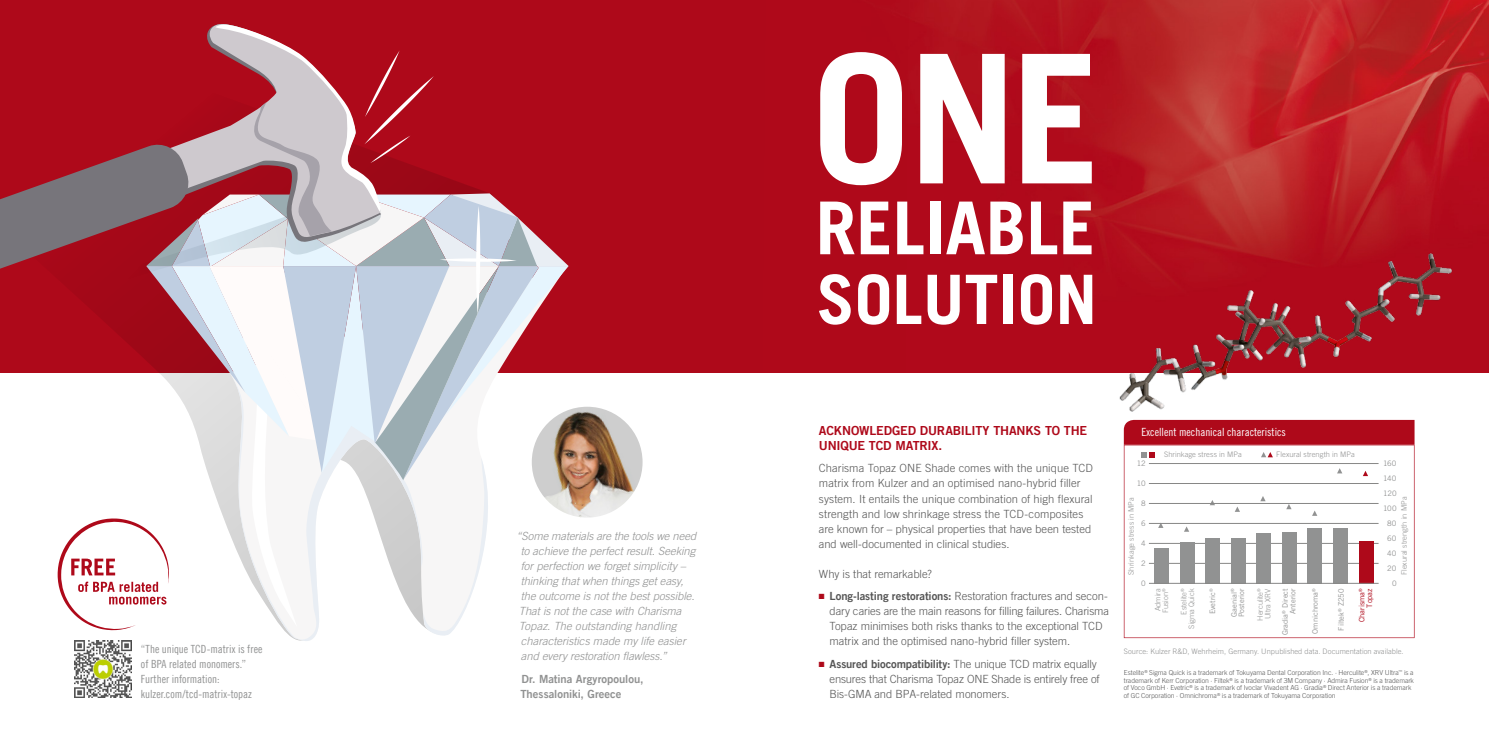
<style>
.page{position:relative;width:1489px;height:745px;background:#fff}
.page>*{position:absolute;margin:0;border:0;box-sizing:border-box;transform-origin:0 0}
.t1{font:700 179.12px "Trade Gothic LT Com";color:#fff}
.t2{font:700 72.88px "Trade Gothic LT Com";color:#fff}
.t3{font:700 68.12px "Trade Gothic LT Com";color:#fff}
.t4{font:12.5px/15px "Trade Gothic LT Com Bd 2";letter-spacing:-.015em;color:#ae091a}
.t5{font:300 11.25px/15px "Trade Gothic LT Com";color:#565656}
.t6{font:italic 300 11.25px/15px "Trade Gothic LT Com";letter-spacing:-.005em;color:#919292}
.t7{font:11.25px/15px "Trade Gothic LT Com Cn 18";color:#919292}
.t8{font:11.25px/15px "Trade Gothic LT Com Bd 2";color:#919292}
.t9{font:11.25px "Trade Gothic LT Com Cn 18";color:#fff}
.t10{font:300 7.5px/7.5px "Trade Gothic LT Com";letter-spacing:.005em;color:#919292}
.t11{font:7.5px/7.5px "Trade Gothic LT Com";color:#919292}
.t12{font:7.5px/7.5px "Trade Gothic LT Com";color:#ae091a;text-align:right}
.t13{font:300 6.88px/7.5px "Trade Gothic LT Com";letter-spacing:-.005em;color:#565656}
.s1{color:#ae091a}
.s2{font-family:"Trade Gothic LT Com Bd 2";font-weight:400}
</style>
<div class="page">
<div style="left:0;top:0;width:1488px;height:372px;background:#ae091a"></div>
<img style="left:927px;top:0;width:561px;height:251px">
<img style="left:74px;top:641px;width:57px;height:56px">
<img style="left:1115px;top:251px;width:338px;height:161px">
<img style="left:531px;top:406px;width:111px;height:111px;border-radius:55px">
<svg style="left:1123px;top:444px;width:291px;height:193px"></svg>
<div style="left:1123px;top:419px;width:291px;height:25px;background:#ae091a"></div>
<svg style="left:1141px;top:452px;width:13px;height:5px"></svg>
<svg style="left:1158px;top:523px;width:5px;height:4px"></svg>
<svg style="left:1183px;top:526px;width:6px;height:5px"></svg>
<svg style="left:1209px;top:499px;width:5px;height:6px"></svg>
<svg style="left:1234px;top:506px;width:5px;height:5px"></svg>
<svg style="left:1260px;top:495px;width:5px;height:6px"></svg>
<svg style="left:1286px;top:504px;width:5px;height:5px"></svg>
<svg style="left:1311px;top:510px;width:6px;height:5px"></svg>
<svg style="left:1336px;top:468px;width:6px;height:5px"></svg>
<svg style="left:1362px;top:470px;width:5px;height:6px"></svg>
<svg style="left:1260px;top:451px;width:12px;height:6px"></svg>
<hr style="left:1148px;top:463px;width:230px;height:1px;background:#878786">
<hr style="left:1148px;top:483px;width:230px;height:1px;background:#878786">
<hr style="left:1148px;top:503px;width:230px;height:1px;background:#878786">
<hr style="left:1148px;top:522px;width:230px;height:1px;background:#878786">
<hr style="left:1148px;top:542px;width:230px;height:1px;background:#878786">
<hr style="left:1148px;top:562px;width:230px;height:1px;background:#878786">
<div style="left:1358px;top:540px;width:14px;height:43px;background:#ae091a"></div>
<div style="left:1333px;top:527px;width:14px;height:56px;background:#919292"></div>
<div style="left:1307px;top:527px;width:14px;height:56px;background:#919292"></div>
<div style="left:1281px;top:531px;width:15px;height:52px;background:#919292"></div>
<div style="left:1256px;top:532px;width:14px;height:51px;background:#919292"></div>
<div style="left:1231px;top:538px;width:14px;height:45px;background:#919292"></div>
<div style="left:1205px;top:538px;width:14px;height:45px;background:#919292"></div>
<div style="left:1179px;top:542px;width:15px;height:41px;background:#919292"></div>
<div style="left:1154px;top:547px;width:14px;height:36px;background:#919292"></div>
<hr style="left:1148px;top:582px;width:230px;height:1px;background:#878786">
<svg style="left:0;top:25px;width:568px;height:615px"></svg>
<p class="t7" style="left:141px;top:640px;width:123px">“The unique TCD-matrix is free of BPA related monomers.”<br>Further information: kulzer.com/tcd-matrix-topaz</p>
<p class="t6" style="left:516px;top:528px;width:181px">“Some materials are the tools we need to achieve the perfect result. Seeking for perfection we forget simplicity – thinking that when things get easy, the outcome is not the best possible.<br>That is not the case with Charisma Topaz. The outstanding handling characteristics made my life easier and every restoration flawless.”</p>
<p class="t8" style="left:520px;top:670px;width:125px">Dr. Matina Argyropoulou,<br>Thessaloniki, Greece</p>
<h1 class="t1" style="left:811px;top:9px;width:291px">ONE</h1>
<h2 class="t2" style="left:815px;top:183px;width:281px">RELIABLE</h2>
<h3 class="t3" style="left:816px;top:257px;width:282px">SOLUTION</h3>
<p class="t4" style="left:819px;top:422px;width:270px">ACKNOWLEDGED DURABILITY THANKS TO THE<br>UNIQUE TCD MATRIX.</p>
<p class="t5" style="left:819px;top:460px;width:275px">Charisma Topaz ONE Shade comes with the unique TCD matrix from Kulzer and an optimised nano-hybrid filler system. It entails the unique combination of high flexural strength and low shrinkage stress the TCD-composites are known for – physical properties that have been tested and well-documented in clinical studies.</p>
<p class="t5" style="left:819px;top:565px;width:114px">Why is that remarkable?</p>
<p class="t5" style="left:829px;top:588px;width:281px;text-indent:-11px"><span class="s1">■</span> <span class="s2">Long-lasting restorations:</span> Restoration fractures and secon&shy;dary caries are the main reasons for filling failures. Charisma Topaz minimises both risks thanks to the exceptional TCD matrix and the optimised nano-hybrid filler system.</p>
<p class="t5" style="left:829px;top:655px;width:271px;text-indent:-11px"><span class="s1">■</span> <span class="s2">Assured biocompatibility:</span> The unique TCD matrix equally ensures that Charisma Topaz ONE Shade is entirely free of<br>Bis-GMA and BPA-related monomers.</p>
<p class="t9" style="left:1141px;top:425px;width:146px">Excellent mechanical characteristics</p>
<p class="t10" style="left:1164px;top:450px;width:79px">Shrinkage stress in MPa</p>
<p class="t10" style="left:1276px;top:450px;width:80px">Flexural strength in MPa</p>
<p class="t11" style="left:1136px;top:459px;width:10px">12</p>
<p class="t11" style="left:1136px;top:479px;width:10px">10</p>
<p class="t11" style="left:1382px;top:459px;width:15px">160</p>
<p class="t11" style="left:1382px;top:474px;width:15px">140</p>
<p class="t11" style="left:1382px;top:489px;width:15px">120</p>
<p class="t10" style="left:1127px;top:574px;width:79px;rotate:-90deg">Shrinkage stress in MPa</p>
<p class="t10" style="left:1399px;top:575px;width:80px;rotate:-90deg">Flexural strength in MPa</p>
<p class="t10" style="left:1256px;top:620px;width:34px;rotate:-90deg">Herculite<sup>®<br></sup>Ultra XRV</p>
<p class="t11" style="left:1140px;top:499px;width:6px">8</p>
<p class="t11" style="left:1382px;top:504px;width:15px">100</p>
<p class="t11" style="left:1140px;top:519px;width:6px">6</p>
<p class="t11" style="left:1386px;top:519px;width:11px">80</p>
<p class="t11" style="left:1386px;top:534px;width:11px">60</p>
<p class="t11" style="left:1140px;top:539px;width:6px">4</p>
<p class="t11" style="left:1386px;top:549px;width:11px">40</p>
<p class="t11" style="left:1140px;top:559px;width:6px">2</p>
<p class="t11" style="left:1386px;top:564px;width:11px">20</p>
<p class="t11" style="left:1391px;top:579px;width:6px">0</p>
<p class="t11" style="left:1140px;top:579px;width:6px">0</p>
<p class="t11" style="left:1208px;top:614px;width:27px;rotate:-90deg">Evetric<sup>®</sup></p>
<p class="t11" style="left:1230px;top:616px;width:30px;rotate:-90deg">Gaenial<sup>®<br></sup>Posterior</p>
<p class="t11" style="left:1281px;top:634px;width:48px;text-align:right;rotate:-90deg">Gradia<sup>®</sup> Direct<br>Anterior</p>
<p class="t11" style="left:1311px;top:633px;width:47px;rotate:-90deg">Omnichroma<sup>®</sup></p>
<p class="t11" style="left:1337px;top:630px;width:44px;rotate:-90deg">Filtek<sup>®</sup> Z250</p>
<p class="t12" style="left:1357px;top:622px;width:35px;rotate:-90deg">Charisma<sup>®<br></sup>Topaz</p>
<p class="t10" style="left:1154px;top:613px;width:26px;rotate:-90deg">Admira<br>Fusion<sup>®</sup></p>
<p class="t10" style="left:1179px;top:628px;width:42px;text-align:right;rotate:-90deg">Estelite<sup>®<br></sup>Sigma Quick</p>
<p class="t10" style="left:1123px;top:647px;width:281px">Source: Kulzer R&amp;D, Wehrheim, Germany. Unpublished data. Documentation available.</p>
<p class="t13" style="left:1123px;top:668px;width:292px">Estelite<sup>®</sup> Sigma Quick is a trademark of Tokuyama Dental Corporation Inc. · Herculite<sup>®</sup>, XRV Ultra<sup>™</sup> is a trademark of Kerr Corporation · Filtek<sup>®</sup> is a trademark of 3M Company · Admira Fusion<sup>®</sup> is a trademark of Voco GmbH · Evetric<sup>®</sup> is a trademark of Ivoclar Vivadent AG · Gradia<sup>®</sup> Direct Anterior is a trademark of GC Corporation · Omnichroma<sup>®</sup> is a trademark of Tokuyama Corporation</p>
</div>
